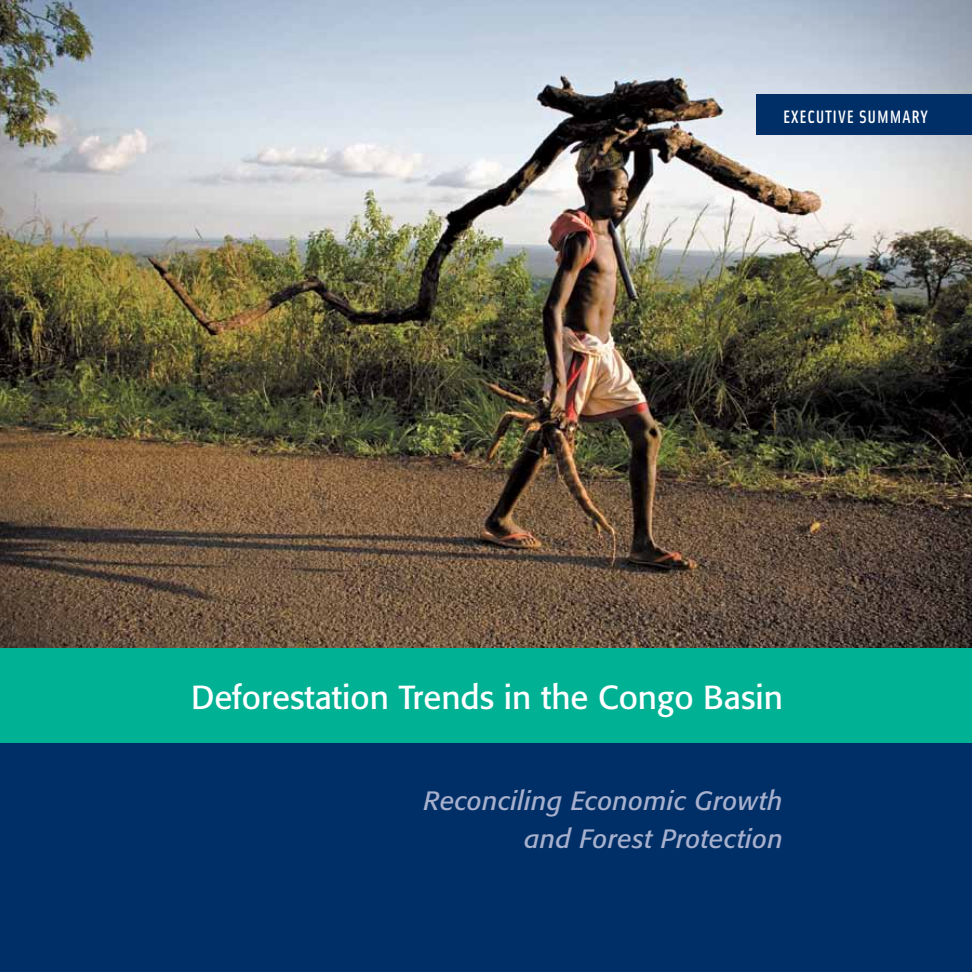
<style>
.page{position:relative;width:972px;height:972px;background:#fff}
.page>*{position:absolute;margin:0;border:0;box-sizing:border-box;transform-origin:0 0}
.t1{font:33px "Formata";color:#fff}
.t2{font:italic 26.25px/37.5px "Formata";letter-spacing:.015em;color:#a7b0cd;text-align:right}
.t3{font:500 18px "Solex OT";letter-spacing:.05em;color:#fff}
</style>
<div class="page">
<img style="left:0;top:0;width:972px;height:648px">
<div style="left:0;top:648px;width:972px;height:324px;background:#002f67"></div>
<div style="left:756px;top:94px;width:216px;height:41px;background:#002f67"></div>
<div style="left:0;top:648px;width:972px;height:94px;background:#00b194"></div>
<p class="t3" style="left:783px;top:105px;width:146px">EXECUTIVE SUMMARY</p>
<p class="t1" style="left:191px;top:677px;width:593px">Deforestation Trends in the Congo Basin</p>
<p class="t2" style="left:424px;top:783px;width:361px">Reconciling Economic Growth and Forest Protection</p>
</div>
